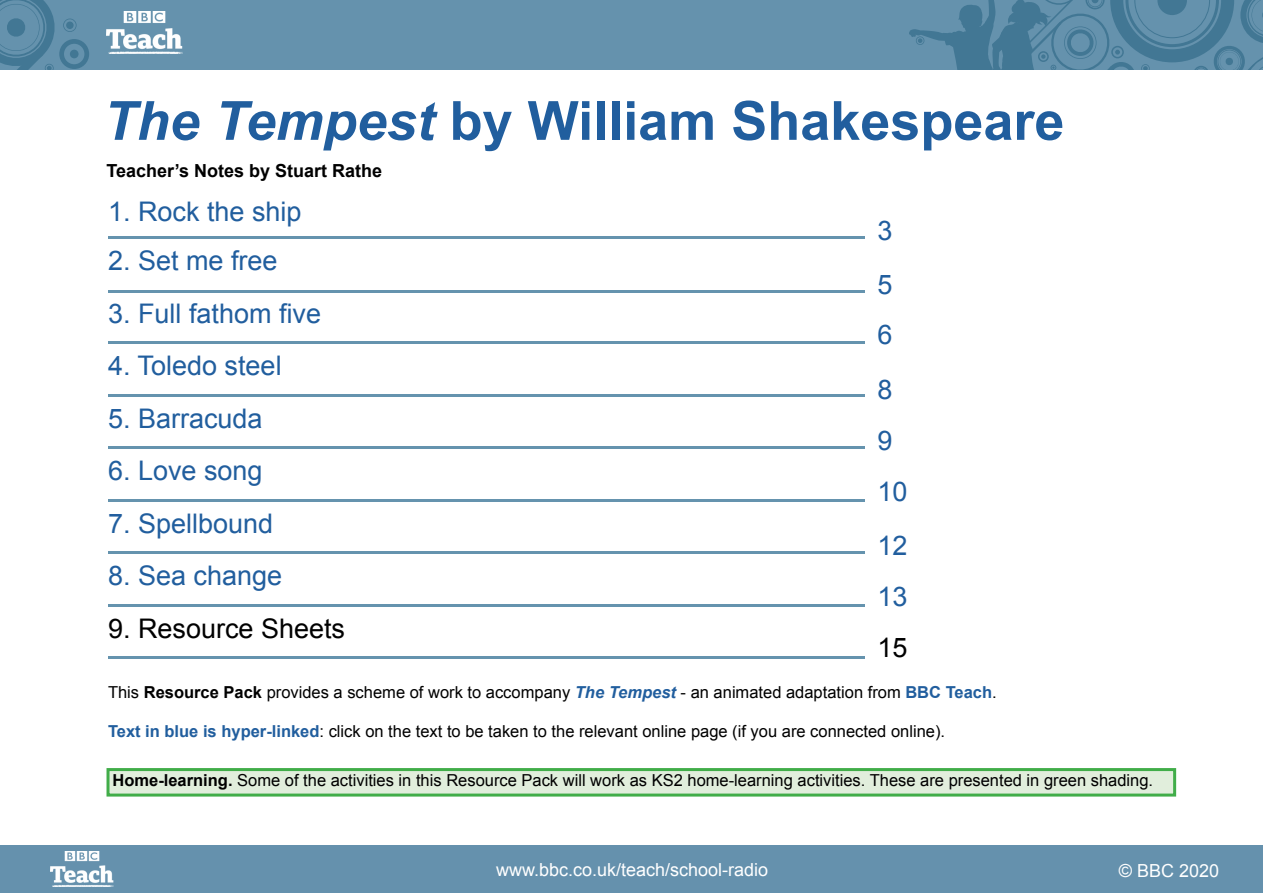
<style>
.page{position:relative;width:1263px;height:893px;background:#fff}
.page>*{position:absolute;margin:0;border:0;box-sizing:border-box;transform-origin:0 0}
.t1{font:700 54px "Arial";color:#215e9e}
.t2{font:27px/51px "Arial";color:#215e9e}
.t3{font:27px "Arial";color:#000}
.t4{font:18px "Arial";color:#fff}
.t5{font:700 18px "Arial";color:#000}
.t6{font:16.5px "Arial";color:#000}
.s1{font-style:italic}
.s2{font-weight:700}
.s3{font-weight:700;font-style:italic;color:#215e9e}
.s4{font-weight:700;color:#215e9e}
</style>
<div class="page">
<div style="left:0;top:845px;width:1263px;height:47px;background:#6591ad"></div>
<img style="left:50px;top:851px;width:63px;height:35px">
<div style="left:1px;top:0;width:714px;height:70px;background:#6592ad"></div>
<svg style="left:1px;top:0;width:88px;height:70px"></svg>
<div style="left:548px;top:0;width:714px;height:70px;background:#6592ad"></div>
<svg style="left:909px;top:0;width:354px;height:70px"></svg>
<img style="left:107px;top:11px;width:76px;height:43px">
<hr style="left:108px;top:237px;width:756px;height:2px;background:#6593ae">
<hr style="left:108px;top:342px;width:756px;height:2px;background:#6593ae">
<hr style="left:108px;top:290px;width:756px;height:2px;background:#6593ae">
<hr style="left:108px;top:394px;width:756px;height:2px;background:#6593ae">
<hr style="left:108px;top:447px;width:756px;height:2px;background:#6593ae">
<hr style="left:108px;top:499px;width:756px;height:2px;background:#6593ae">
<hr style="left:108px;top:552px;width:756px;height:2px;background:#6593ae">
<hr style="left:108px;top:604px;width:756px;height:2px;background:#6593ae">
<hr style="left:108px;top:656px;width:756px;height:2px;background:#6593ae">
<div style="left:108px;top:770px;width:1066px;height:25px;background:#e1eedc"></div>
<div style="left:106px;top:768px;width:1070px;height:28px;border:3px solid #41ad49"></div>
<h1 class="t1" style="left:104px;top:85px;width:962px"><span class="s1">The Tempest</span> by William Shakespeare</h1>
<p class="t5" style="left:106px;top:158px;width:277px">Teacher’s Notes by Stuart Rathe</p>
<h2 class="t2" style="left:108px;top:186px;width:195px">1. Rock the ship</h2>
<h2 class="t2" style="left:108px;top:235px;width:171px">2. Set me free</h2>
<h2 class="t2" style="left:108px;top:288px;width:215px">3. Full fathom five</h2>
<h2 class="t2" style="left:108px;top:340px;width:175px">4. Toledo steel</h2>
<h2 class="t2" style="left:108px;top:393px;width:156px">5. Barracuda</h2>
<h2 class="t2" style="left:108px;top:445px;width:156px">6. Love song</h2>
<h2 class="t2" style="left:108px;top:498px;width:167px">7. Spellbound</h2>
<h2 class="t2" style="left:108px;top:550px;width:176px">8. Sea change</h2>
<h2 class="t3" style="left:108px;top:610px;width:239px">9. Resource Sheets</h2>
<h2 class="t2" style="left:878px;top:204px;width:17px;line-height:54px">3<br>5</h2>
<h2 class="t2" style="left:878px;top:307px;width:17px;line-height:55.5px">6<br>8</h2>
<h2 class="t2" style="left:878px;top:415px;width:32px">9<br>10</h2>
<h2 class="t2" style="left:878px;top:520px;width:32px">12<br>13</h2>
<h2 class="t3" style="left:878px;top:630px;width:32px">15</h2>
<p class="t6" style="left:108px;top:681px;width:890px">This <span class="s2">Resource Pack</span> provides a scheme of work to accompany <span class="s3">The Tempest</span> - an animated adaptation from <span class="s4">BBC Teach</span>.</p>
<p class="t6" style="left:108px;top:721px;width:838px"><span class="s4">Text in blue is hyper-linked</span>: click on the text to be taken to the relevant online page (if you are connected online).</p>
<p class="t6" style="left:112px;top:769px;width:1042px"><span class="s2">Home-learning.</span> Some of the activities in this Resource Pack will work as KS2 home-learning activities. These are presented in green shading.</p>
<p class="t4" style="left:496px;top:858px;width:274px">www.bbc.co.uk/teach/school-radio</p>
<p class="t4" style="left:1119px;top:858px;width:102px">© BBC 2020</p>
</div>
